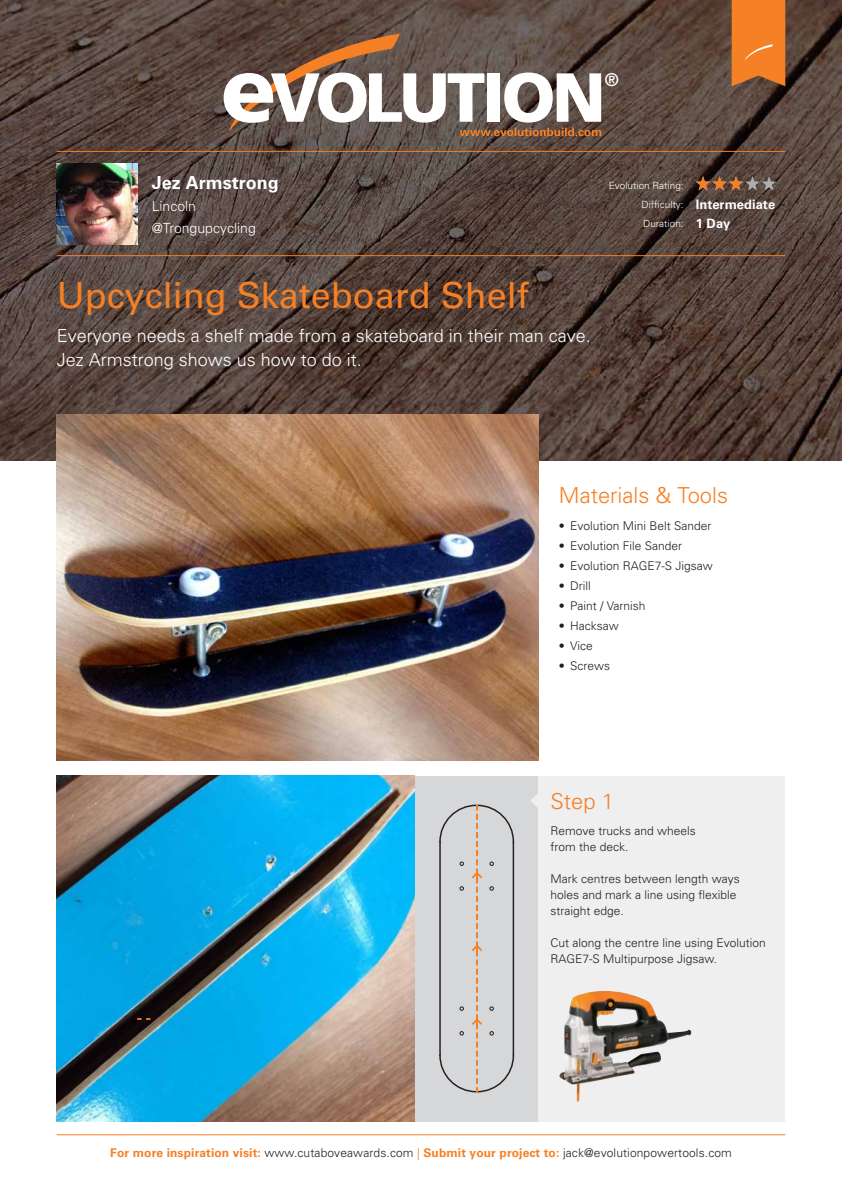
<style>
.page{position:relative;width:842px;height:1191px;background:#fff}
.page>*{position:absolute;margin:0;border:0;box-sizing:border-box;transform-origin:0 0}
.t1{font:36px "Univers";color:#f58025}
.t2{font:300 22px "Univers";color:#f58025}
.t3{font:18.3px "Frutiger";color:#fff}
.t4{font:300 18px/24px "Univers";color:#fff}
.t5{font:700 18px "Univers";color:#fff}
.t6{font:300 14px/22px "Univers";color:#fff}
.t7{font:700 13px/18.6px "Univers";color:#fff}
.t8{font:300 12px/16px "Univers";color:#231f20}
.t9{font:300 10px/19.5px "Univers";color:#fff;text-align:right}
.s1{font-weight:700;color:#f58025}
.s2{color:#f58025}
</style>
<div class="page">
<img style="left:57px;top:775px;width:358px;height:346px">
<div style="left:415px;top:775px;width:123px;height:346px;background:#d6d7d8"></div>
<div style="left:538px;top:775px;width:247px;height:346px;background:#efeff0"></div>
<svg style="left:531px;top:793px;width:7px;height:15px"></svg>
<img style="left:0;top:0;width:842px;height:461px">
<img style="left:57px;top:414px;width:481px;height:346px">
<img style="left:57px;top:164px;width:80px;height:80px">
<hr style="left:57px;top:151px;width:728px;height:1px;background:#f58025">
<hr style="left:57px;top:255px;width:728px;height:1px;background:#f58025">
<svg style="left:696px;top:176px;width:80px;height:15px"></svg>
<svg style="left:732px;top:0;width:53px;height:86px;background:#eb7d28"></svg>
<hr style="left:57px;top:1134px;width:728px;height:1px;background:#f58025">
<svg style="left:224px;top:34px;width:377px;height:102px"></svg>
<img style="left:559px;top:990px;width:132px;height:112px">
<svg style="left:137px;top:1018px;width:14px;height:2px"></svg>
<svg style="left:439px;top:804px;width:76px;height:289px"></svg>
<h3 class="t3" style="left:604px;top:69px;width:16px">®</h3>
<h3 class="t5" style="left:152px;top:172px;width:129px">Jez Armstrong</h3>
<p class="t6" style="left:152px;top:195px;width:106px">Lincoln @Trongupcycling</p>
<h1 class="t1" style="left:57px;top:273px;width:474px">Upcycling Skateboard Shelf</h1>
<h3 class="t4" style="left:57px;top:323px;width:536px">Everyone needs a shelf made from a skateboard in their man cave.<br>Jez Armstrong shows us how to do it.</h3>
<p class="t9" style="left:609px;top:175px;width:77px">Evolution Rating:<br>Difficulty:</p>
<p class="t9" style="left:643px;top:213px;width:42px">Duration:</p>
<p class="t7" style="left:696px;top:195px;width:81px">Intermediate<br>1 Day</p>
<h2 class="t2" style="left:559px;top:482px;width:171px">Materials &amp; Tools</h2>
<p class="t8" style="left:559px;top:517px;width:154px">• Evolution Mini Belt Sander</p>
<p class="t8" style="left:559px;top:537px;width:125px">• Evolution File Sander</p>
<p class="t8" style="left:559px;top:557px;width:156px">• Evolution RAGE7-S Jigsaw</p>
<p class="t8" style="left:559px;top:577px;width:33px">• Drill</p>
<p class="t8" style="left:559px;top:597px;width:88px">• Paint / Varnish</p>
<p class="t8" style="left:559px;top:617px;width:61px">• Hacksaw</p>
<p class="t8" style="left:559px;top:637px;width:35px">• Vice</p>
<p class="t8" style="left:559px;top:657px;width:53px">• Screws</p>
<h2 class="t2" style="left:550px;top:787px;width:65px">Step 1</h2>
<p class="t8" style="left:550px;top:823px;width:147px">Remove trucks and wheels from the deck.</p>
<p class="t8" style="left:550px;top:871px;width:191px">Mark centres between length ways holes and mark a line using flexible straight edge.</p>
<p class="t8" style="left:550px;top:935px;width:217px">Cut along the centre line using Evolution<br>RAGE7-S Multipurpose Jigsaw.</p>
<p class="t8" style="left:110px;top:1144px;width:623px"><span class="s1">For more inspiration visit:</span> www.cutaboveawards.com <span class="s2">|</span> <span class="s1">Submit your project to:</span> jack@evolutionpowertools.com</p>
</div>
